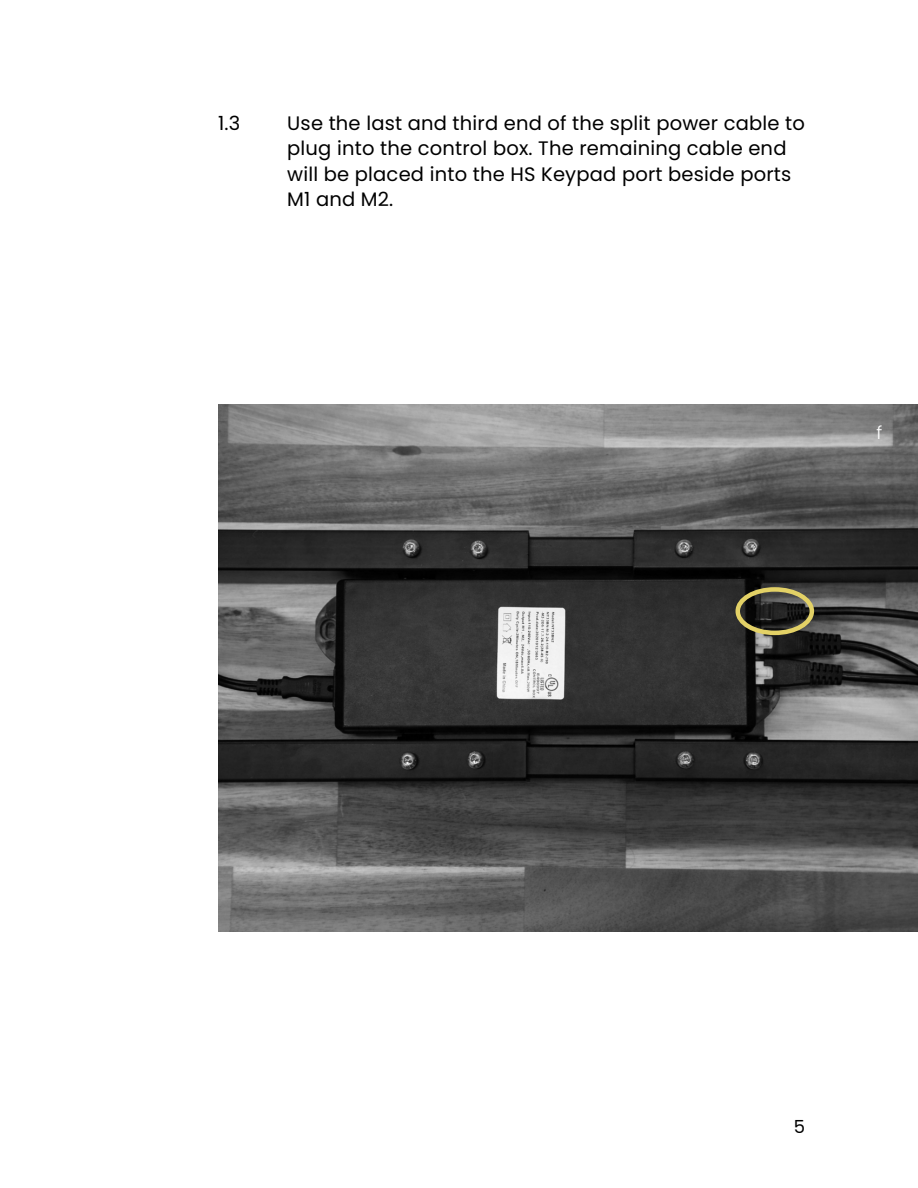
<style>
.page{position:relative;width:918px;height:1188px;background:#fff}
.page>*{position:absolute;margin:0;border:0;box-sizing:border-box;transform-origin:0 0}
.t1{font:19.5px/25.5px "Poppins";letter-spacing:.01em;color:#000}
.t2{font:18px "Poppins";color:#000}
.t3{font:300 18px "Poppins";color:#fff}
</style>
<div class="page">
<img style="left:218px;top:404px;width:700px;height:527px">
<div style="left:736px;top:587px;width:78px;height:48px;border:4px solid #e3d166;border-radius:50%"></div>
<p class="t1" style="left:218px;top:110px;width:24px">1.3</p>
<p class="t1" style="left:287px;top:110px;width:519px">Use the last and third end of the split power cable to plug into the control box. The remaining cable end will be placed into the HS Keypad port beside ports M1 and M2.</p>
<p class="t3" style="left:877px;top:422px;width:7px">f</p>
<p class="t2" style="left:794px;top:1116px;width:13px">5</p>
</div>
